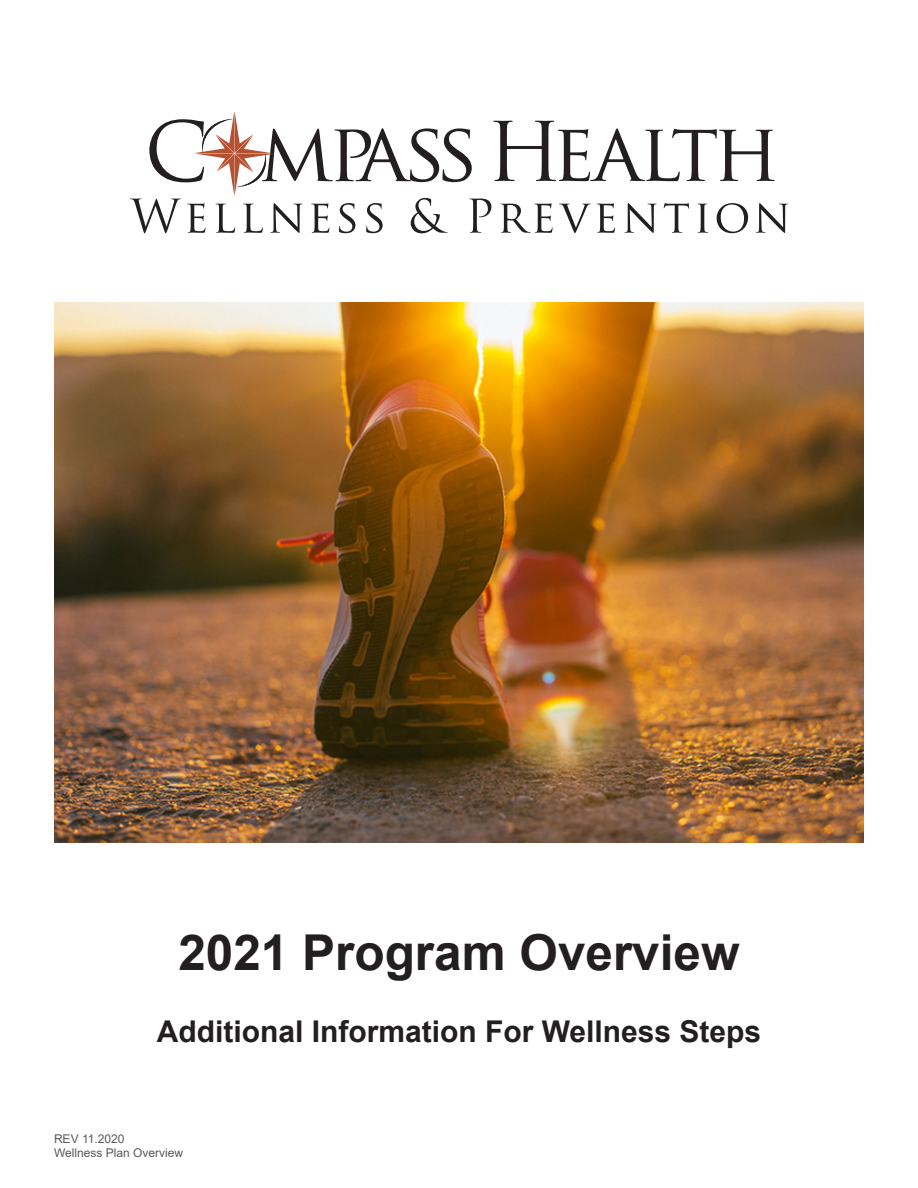
<style>
.page{position:relative;width:918px;height:1188px;background:#fff}
.page>*{position:absolute;margin:0;border:0;box-sizing:border-box;transform-origin:0 0}
.t1{font:700 49.5px "Arial";color:#231f20}
.t2{font:700 30px "Arial";color:#231f20}
.t3{font:12px "Arial";color:#57585a}
</style>
<div class="page">
<svg style="left:130px;top:111px;width:658px;height:122px"></svg>
<img style="left:54px;top:302px;width:810px;height:540px">
<p class="t1" style="left:178px;top:917px;width:563px">2021 Program Overview</p>
<p class="t2" style="left:157px;top:1010px;width:606px">Additional Information For Wellness Steps</p>
<p class="t3" style="left:54px;top:1130px;width:72px">REV 11.2020</p>
<p class="t3" style="left:54px;top:1145px;width:131px">Wellness Plan Overview</p>
</div>
